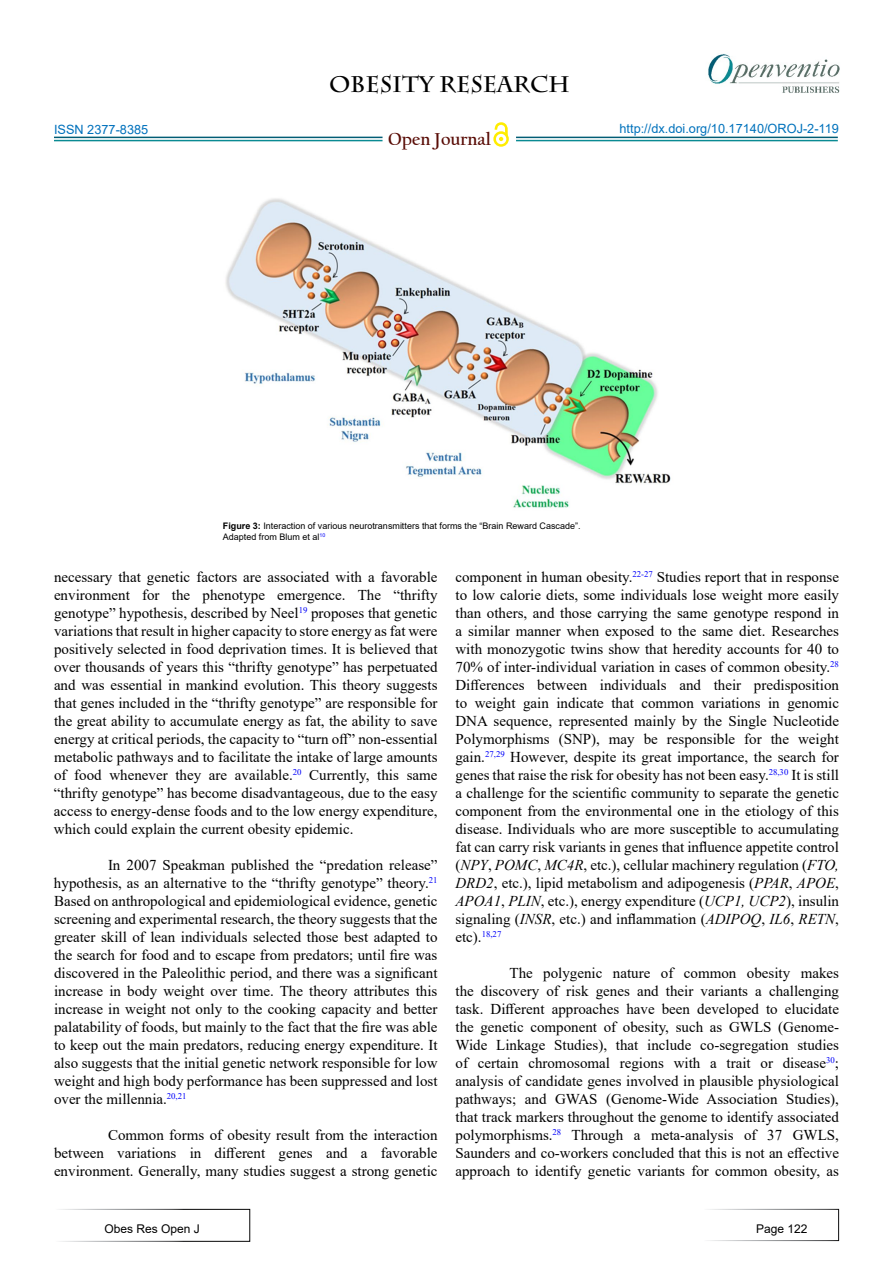
<style>
.page{position:relative;width:893px;height:1263px;background:#fff}
.page>*{position:absolute;margin:0;border:0;box-sizing:border-box;transform-origin:0 0}
.t1{font:700 22.5px "Charlemagne Std";color:#000}
.t2{font:700 18.15px "Californian FB";color:#580b05}
.t3{font:15px/18px "Times New Roman";color:#000;text-align:justify}
.t4{font:12.75px "Arial";color:#0072bc}
.t5{font:12.75px "Arial";color:#0071bc}
.t6{font:12px "Arial";color:#000}
.t7{font:9px/10.8px "Arial";color:#000}
.s1{font-weight:700}
.s2{font-style:italic}
</style>
<div class="page">
<hr style="left:54px;top:137px;width:328px;height:1px;background:#015d75">
<hr style="left:54px;top:140px;width:328px;height:1px;background:#0a8b93">
<hr style="left:516px;top:137px;width:322px;height:1px;background:#015d75">
<hr style="left:516px;top:140px;width:322px;height:1px;background:#0a8b93">
<svg style="left:493px;top:131px;width:16px;height:16px"></svg>
<svg style="left:496px;top:134px;width:10px;height:10px"></svg>
<svg style="left:495px;top:122px;width:13px;height:19px"></svg>
<div style="left:54px;top:1209px;width:196px;height:33px;border:1px solid #fff"></div>
<div style="left:703px;top:1209px;width:136px;height:32px;border:1px solid #fff"></div>
<img style="left:708px;top:54px;width:132px;height:39px">
<img style="left:225px;top:198px;width:446px;height:310px">
<p class="t5" style="left:54px;top:121px;width:96px">ISSN 2377-8385</p>
<h1 class="t1" style="left:329px;top:71px;width:242px">OBESITY RESEARCH</h1>
<p class="t2" style="left:388px;top:129px;width:104px">Open Journal</p>
<p class="t4" style="left:619px;top:119px;width:221px">http://dx.doi.org/10.17140/OROJ-2-119</p>
<p class="t7" style="left:223px;top:520px;width:359px"><span class="s1">Figure 3:</span> Interaction of various neurotransmitters that forms the “Brain Reward Cascade”.<br>Adapted from Blum et al<sup>10</sup></p>
<p class="t3" style="left:54px;top:567px;width:385px">necessary that genetic factors are associated with a favorable environment for the phenotype emergence. The “thrifty genotype” hypothesis, described by Neel<sup>19</sup> proposes that genetic variations that result in higher capacity to store energy as fat were positively selected in food deprivation times. It is believed that over thousands of years this “thrifty genotype” has perpetuated and was essential in mankind evolution. This theory suggests that genes included in the “thrifty genotype” are responsible for the great ability to accumulate energy as fat, the ability to save energy at critical periods, the capacity to “turn off” non-essential metabolic pathways and to facilitate the intake of large amounts of food whenever they are available.<sup>20</sup> Currently, this same “thrifty genotype” has become disadvantageous, due to the easy access to energy-dense foods and to the low energy expenditure, which could explain the current obesity epidemic.</p>
<p class="t3" style="left:54px;top:855px;width:385px;text-indent:54px">In 2007 Speakman published the “predation release” hypothesis, as an alternative to the “thrifty genotype” theory.<sup>21<br></sup>Based on anthropological and epidemiological evidence, genetic screening and experimental research, the theory suggests that the greater skill of lean individuals selected those best adapted to the search for food and to escape from predators; until fire was discovered in the Paleolithic period, and there was a significant increase in body weight over time. The theory attributes this increase in weight not only to the cooking capacity and better palatability of foods, but mainly to the fact that the fire was able to keep out the main predators, reducing energy expenditure. It also suggests that the initial genetic network responsible for low weight and high body performance has been suppressed and lost over the millennia.<sup>20,21</sup></p>
<p class="t3" style="left:54px;top:1125px;width:385px;text-indent:54px">Common forms of obesity result from the interaction between variations in different genes and a favorable environment. Generally, many studies suggest a strong genetic</p>
<p class="t3" style="left:455px;top:567px;width:385px">component in human obesity.<sup>22-27</sup> Studies report that in response to low calorie diets, some individuals lose weight more easily than others, and those carrying the same genotype respond in a similar manner when exposed to the same diet. Researches with monozygotic twins show that heredity accounts for 40 to 70% of inter-individual variation in cases of common obesity.<sup>28<br></sup>Differences between individuals and their predisposition to weight gain indicate that common variations in genomic DNA sequence, represented mainly by the Single Nucleotide Polymorphisms (SNP), may be responsible for the weight gain.<sup>27,29</sup> However, despite its great importance, the search for genes that raise the risk for obesity has not been easy.<sup>28,30</sup> It is still a challenge for the scientific community to separate the genetic component from the environmental one in the etiology of this disease. Individuals who are more susceptible to accumulating fat can carry risk variants in genes that influence appetite control (<span class="s2">NPY</span>, <span class="s2">POMC</span>, <span class="s2">MC4R</span>, etc.), cellular machinery regulation (<span class="s2">FTO, DRD2</span>, etc.), lipid metabolism and adipogenesis (<span class="s2">PPAR</span>, <span class="s2">APOE</span>, <span class="s2">APOA1</span>, <span class="s2">PLIN</span>, etc.), energy expenditure (<span class="s2">UCP1, UCP2</span>), insulin signaling (<span class="s2">INSR</span>, etc.) and inflammation (<span class="s2">ADIPOQ</span>, <span class="s2">IL6</span>, <span class="s2">RETN</span>, etc).<sup>18,27</sup></p>
<p class="t3" style="left:455px;top:963px;width:385px;text-indent:54px">The polygenic nature of common obesity makes the discovery of risk genes and their variants a challenging task. Different approaches have been developed to elucidate the genetic component of obesity, such as GWLS (Genome-Wide Linkage Studies), that include co-segregation studies of certain chromosomal regions with a trait or disease<sup>30</sup>; analysis of candidate genes involved in plausible physiological pathways; and GWAS (Genome-Wide Association Studies), that track markers throughout the genome to identify associated polymorphisms.<sup>28</sup> Through a meta-analysis of 37 GWLS, Saunders and co-workers concluded that this is not an effective approach to identify genetic variants for common obesity, as</p>
<p class="t6" style="left:104px;top:1220px;width:97px">Obes Res Open J</p>
<p class="t6" style="left:756px;top:1220px;width:53px">Page 122</p>
</div>
